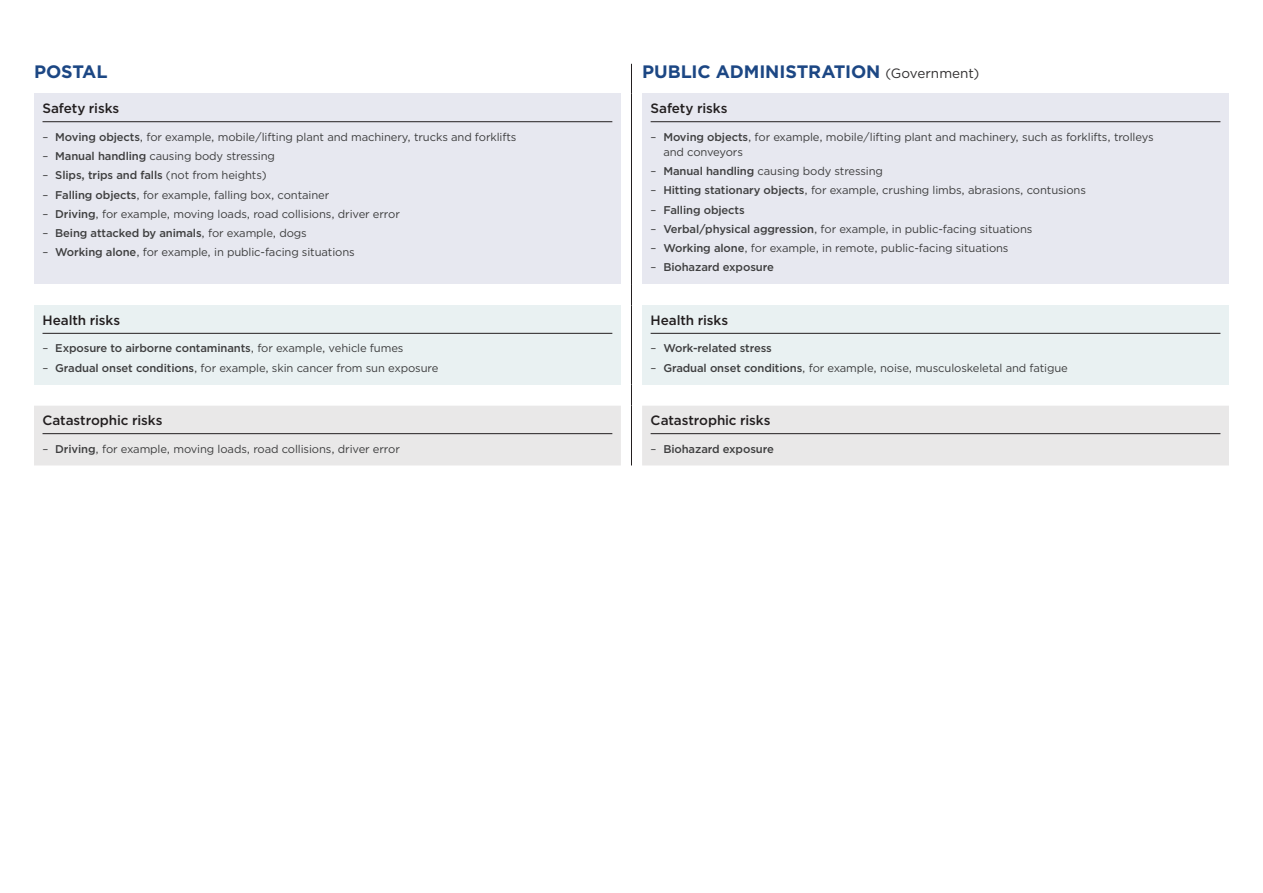
<style>
.page{position:relative;width:1263px;height:893px;background:#fff}
.page>*{position:absolute;margin:0;border:0;box-sizing:border-box;transform-origin:0 0}
.industry_head{font:700 18px "Gotham";letter-spacing:-.01em;color:#1c4784}
.H4_rule{font:500 13.5px "Gotham";letter-spacing:-.005em;color:#231f20}
.t1{font:11.25px/15px "Gotham";letter-spacing:-.01em;color:#3e3e3f}
.t2{font:500 11.25px "Gotham";letter-spacing:-.01em;color:#3e3e3f}
.s1{font-weight:400;font-size:13.5px;color:#312f30}
.s2{font-weight:500}
.s3{font-weight:400}
</style>
<div class="page">
<div style="left:34px;top:94px;width:587px;height:190px;background:#e7e8f0"></div>
<div style="left:642px;top:94px;width:587px;height:190px;background:#e7e8f0"></div>
<div style="left:34px;top:305px;width:587px;height:79px;background:#e9f1f2"></div>
<div style="left:642px;top:305px;width:587px;height:79px;background:#e9f1f2"></div>
<div style="left:34px;top:406px;width:1195px;height:59px;background:#e9e8e8"></div>
<hr style="left:631px;top:64px;width:1px;height:30px;background:#231f20">
<hr style="left:631px;top:94px;width:1px;height:190px;background:#231f20">
<svg style="left:631px;top:284px;width:1px;height:21px"></svg>
<hr style="left:631px;top:305px;width:1px;height:79px;background:#231f20">
<svg style="left:631px;top:384px;width:1px;height:22px"></svg>
<hr style="left:631px;top:406px;width:1px;height:59px;background:#231f20">
<hr style="left:43px;top:121px;width:569px;height:1px;background:#231f20">
<hr style="left:651px;top:121px;width:569px;height:1px;background:#231f20">
<hr style="left:43px;top:333px;width:569px;height:1px;background:#231f20">
<hr style="left:651px;top:333px;width:569px;height:1px;background:#231f20">
<hr style="left:43px;top:433px;width:569px;height:1px;background:#231f20">
<hr style="left:651px;top:433px;width:569px;height:1px;background:#231f20">
<p class="industry_head" style="left:34px;top:60px;width:75px">POSTAL</p>
<p class="industry_head" style="left:642px;top:60px;width:339px">PUBLIC ADMINISTRATION <span class="s1">(Government)</span></p>
<p class="H4_rule" style="left:43px;top:99px;width:78px">Safety risks</p>
<p class="t1" style="left:43px;top:129px;width:475px">– <span class="s2">Moving objects</span>, for example, mobile/lifting plant and machinery, trucks and forklifts</p>
<p class="t1" style="left:43px;top:148px;width:234px">– <span class="s2">Manual handling</span> causing body stressing</p>
<p class="t2" style="left:43px;top:168px;width:226px"><span class="s3">–</span> Slips, trips and falls <span class="s3">(not from heights)</span></p>
<p class="t1" style="left:43px;top:187px;width:288px">– <span class="s2">Falling objects</span>, for example, falling box, container</p>
<p class="t1" style="left:43px;top:206px;width:359px">– <span class="s2">Driving</span>, for example, moving loads, road collisions, driver error</p>
<p class="t2" style="left:43px;top:226px;width:266px"><span class="s3">–</span> Being attacked by animals<span class="s3">, for example, dogs</span></p>
<p class="t1" style="left:43px;top:245px;width:314px">– <span class="s2">Working alone</span>, for example, in public-facing situations</p>
<p class="H4_rule" style="left:651px;top:99px;width:78px">Safety risks</p>
<p class="t1" style="left:663px;top:129px;width:492px;text-indent:-13px">– <span class="s2">Moving objects</span>, for example, mobile/lifting plant and machinery, such as forklifts, trolleys and conveyors</p>
<p class="t1" style="left:651px;top:163px;width:234px">– <span class="s2">Manual handling</span> causing body stressing</p>
<p class="t1" style="left:651px;top:183px;width:437px">– <span class="s2">Hitting stationary objects</span>, for example, crushing limbs, abrasions, contusions</p>
<p class="t2" style="left:651px;top:202px;width:96px"><span class="s3">–</span> Falling objects</p>
<p class="t1" style="left:651px;top:221px;width:383px">– <span class="s2">Verbal/physical aggression</span>, for example, in public-facing situations</p>
<p class="t1" style="left:651px;top:240px;width:359px">– <span class="s2">Working alone</span>, for example, in remote, public-facing situations</p>
<p class="t2" style="left:651px;top:260px;width:125px"><span class="s3">–</span> Biohazard exposure</p>
<p class="H4_rule" style="left:43px;top:311px;width:79px">Health risks</p>
<p class="t2" style="left:43px;top:341px;width:362px"><span class="s3">–</span> Exposure to airborne contaminants<span class="s3">, for example, vehicle fumes</span></p>
<p class="t1" style="left:43px;top:360px;width:397px">– <span class="s2">Gradual onset conditions</span>, for example, skin cancer from sun exposure</p>
<p class="H4_rule" style="left:43px;top:411px;width:121px">Catastrophic risks</p>
<p class="t1" style="left:43px;top:441px;width:359px">– <span class="s2">Driving</span>, for example, moving loads, road collisions, driver error</p>
<p class="H4_rule" style="left:651px;top:311px;width:79px">Health risks</p>
<p class="t2" style="left:651px;top:341px;width:123px"><span class="s3">–</span> Work-related stress</p>
<p class="t1" style="left:651px;top:360px;width:419px">– <span class="s2">Gradual onset conditions</span>, for example, noise, musculoskeletal and fatigue</p>
<p class="H4_rule" style="left:651px;top:411px;width:121px">Catastrophic risks</p>
<p class="t2" style="left:651px;top:441px;width:125px"><span class="s3">–</span> Biohazard exposure</p>
</div>
